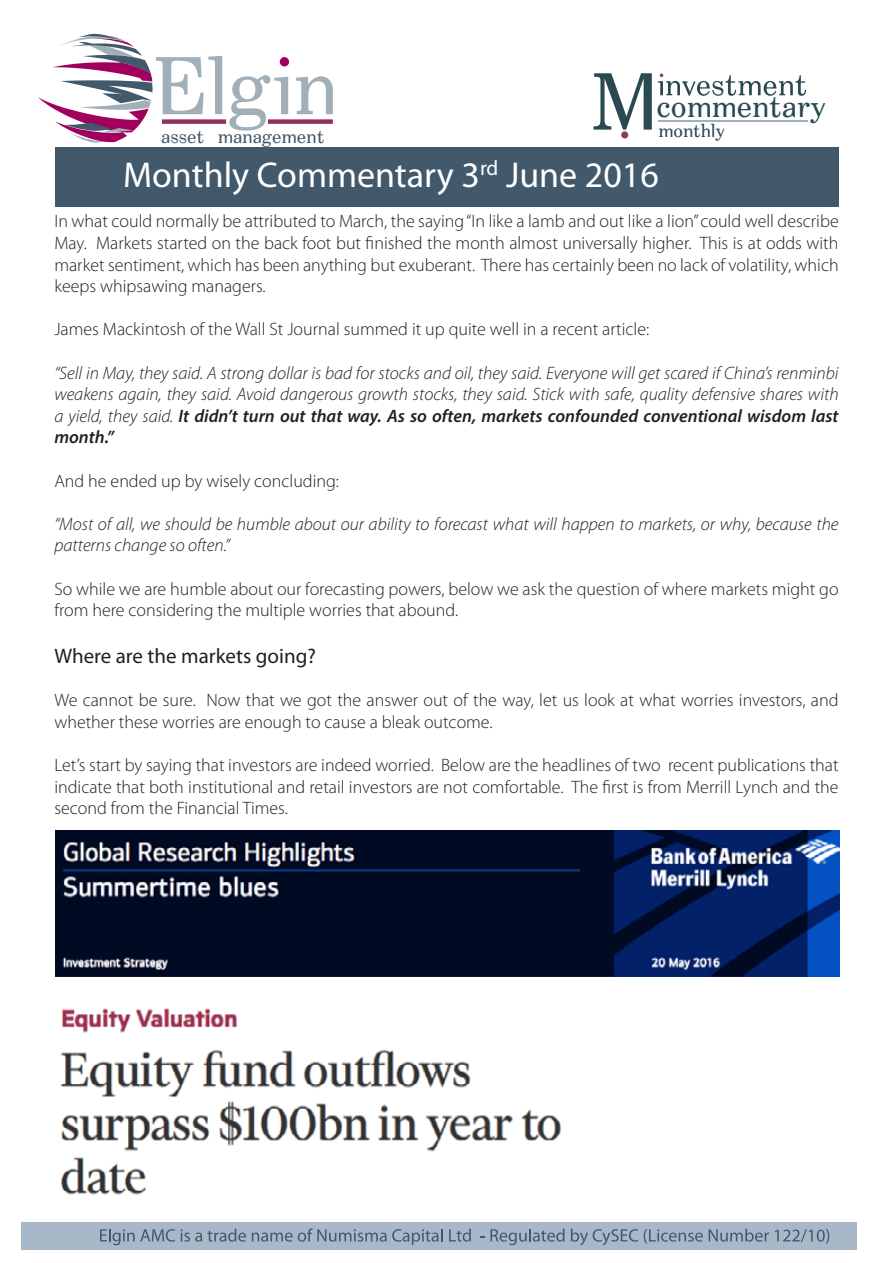
<style>
.page{position:relative;width:893px;height:1263px;background:#fff}
.page>*{position:absolute;margin:0;border:0;box-sizing:border-box;transform-origin:0 0}
.t1{font:78.15px "CF Sophia";color:#2a4953}
.t2{font:36px "Myriad Pro";color:#fff}
.t3{font:30.15px "CF Sophia";color:#2a4953}
.t4{font:21px "Myriad Pro";color:#231f20}
.t5{font:18.45px "CF Sophia";color:#42596b}
.t6{font:300 18px/21.6px "Myriad Pro";color:#231f20;text-align:justify}
.t7{font:italic 300 18px/21.6px "Myriad Pro";color:#231f20;text-align:justify}
.t8{font:18px "CF Sophia";color:#2a4953}
.s1{font-weight:600}
</style>
<div class="page">
<div style="left:55px;top:147px;width:783px;height:59px;background:#42596b"></div>
<hr style="left:658px;top:120px;width:150px;height:2px;background:#9cb3c6">
<svg style="left:658px;top:74px;width:148px;height:22px"></svg>
<div style="left:621px;top:131px;width:7px;height:7px;background:#8e3866;border-radius:50%"></div>
<img style="left:55px;top:830px;width:785px;height:146px">
<img style="left:60px;top:1008px;width:501px;height:187px">
<svg style="left:229px;top:75px;width:59px;height:56px"></svg>
<div style="left:280px;top:57px;width:9px;height:9px;background:#a1005e;border-radius:50%"></div>
<svg style="left:296px;top:76px;width:37px;height:38px"></svg>
<svg style="left:38px;top:34px;width:184px;height:109px"></svg>
<div style="left:162px;top:119px;width:64px;height:5px;background:#943061"></div>
<div style="left:268px;top:119px;width:65px;height:5px;background:#943061"></div>
<div style="left:22px;top:1222px;width:835px;height:28px;background:#a8b8c9"></div>
<svg style="left:100px;top:1229px;width:75px;height:16px"></svg>
<svg style="left:181px;top:1229px;width:65px;height:12px"></svg>
<svg style="left:252px;top:1228px;width:191px;height:17px"></svg>
<svg style="left:449px;top:1229px;width:22px;height:12px"></svg>
<svg style="left:480px;top:1229px;width:84px;height:16px"></svg>
<svg style="left:571px;top:1229px;width:67px;height:16px"></svg>
<svg style="left:644px;top:1229px;width:59px;height:14px"></svg>
<svg style="left:709px;top:1229px;width:60px;height:12px"></svg>
<svg style="left:775px;top:1229px;width:54px;height:14px"></svg>
<p class="t5" style="left:161px;top:125px;width:45px">asset</p>
<p class="t5" style="left:218px;top:125px;width:108px">management</p>
<h1 class="t1" style="left:590px;top:54px;width:69px">M</h1>
<h3 class="t3" style="left:656px;top:88px;width:171px">commentary</h3>
<p class="t8" style="left:658px;top:120px;width:68px">monthly</p>
<h2 class="t2" style="left:123px;top:155px;width:537px">Monthly Commentary 3<sup>rd</sup> June 2016</h2>
<p class="t6" style="left:54px;top:211px;width:786px">In what could normally be attributed to March, the saying “In like a lamb and out like a lion” could well describe May. Markets started on the back foot but finished the month almost universally higher. This is at odds with market sentiment, which has been anything but exuberant. There has certainly been no lack of volatility, which keeps whipsawing managers.</p>
<p class="t6" style="left:54px;top:319px;width:596px">James Mackintosh of the Wall St Journal summed it up quite well in a recent article:</p>
<p class="t7" style="left:54px;top:362px;width:786px">“Sell in May, they said. A strong dollar is bad for stocks and oil, they said. Everyone will get scared if China’s renminbi weakens again, they said. Avoid dangerous growth stocks, they said. Stick with safe, quality defensive shares with a yield, they said. <span class="s1">It didn’t turn out that way. As so often, markets confounded conventional wisdom last month.”</span></p>
<p class="t6" style="left:54px;top:470px;width:286px">And he ended up by wisely concluding:</p>
<p class="t7" style="left:54px;top:513px;width:786px">“Most of all, we should be humble about our ability to forecast what will happen to markets, or why, because the patterns change so often.”</p>
<p class="t6" style="left:54px;top:578px;width:786px">So while we are humble about our forecasting powers, below we ask the question of where markets might go from here considering the multiple worries that abound.</p>
<p class="t4" style="left:54px;top:644px;width:263px">Where are the markets going?</p>
<p class="t6" style="left:54px;top:690px;width:786px">We cannot be sure. Now that we got the answer out of the way, let us look at what worries investors, and whether these worries are enough to cause a bleak outcome.</p>
<p class="t6" style="left:54px;top:754px;width:786px">Let’s start by saying that investors are indeed worried. Below are the headlines of two recent publications that indicate that both institutional and retail investors are not comfortable. The first is from Merrill Lynch and the second from the Financial Times.</p>
</div>
